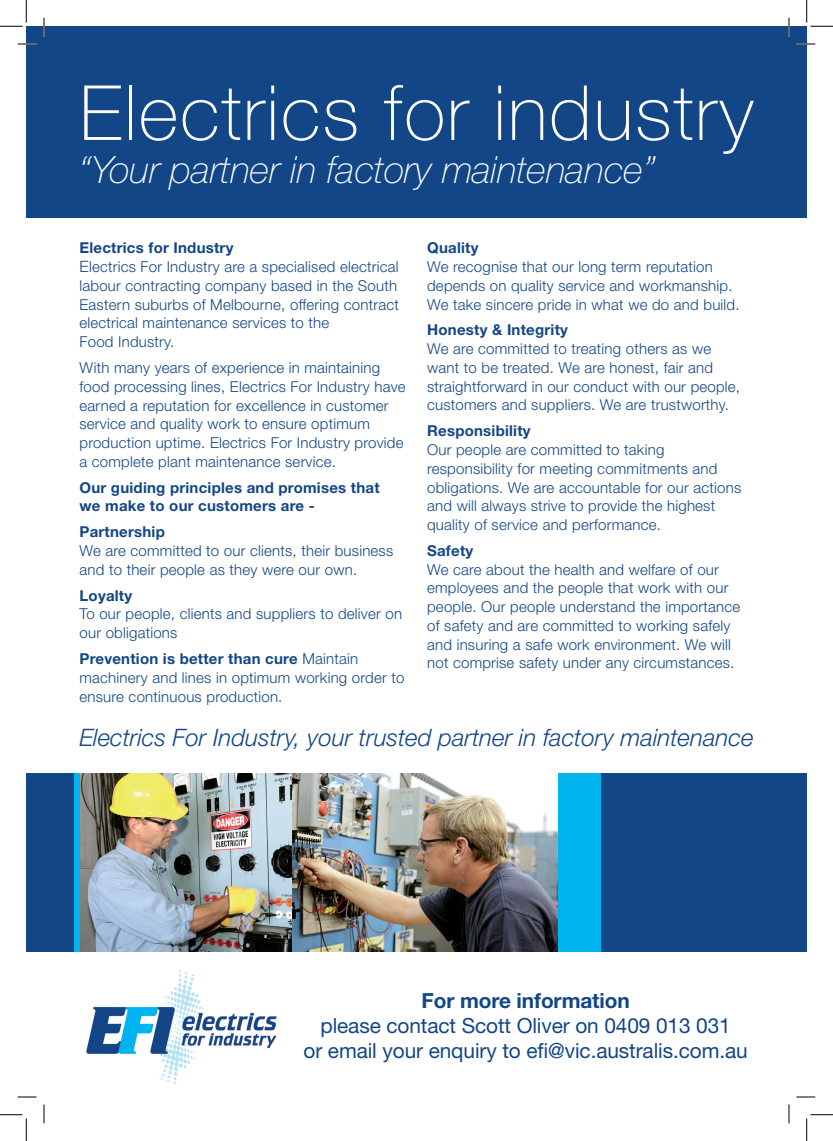
<style>
.page{position:relative;width:833px;height:1141px;background:#fff}
.page>*{position:absolute;margin:0;border:0;box-sizing:border-box;transform-origin:0 0}
.t1{font:100 76.12px "Helvetica Neue";letter-spacing:.025em;color:#fff}
.t2{font:italic 100 37.62px "Helvetica Neue";color:#fff}
.t3{font:italic 300 24px "Helvetica Neue";color:#134686}
.t4{font:20.88px/25px "Helvetica Neue";letter-spacing:-.005em;color:#134686;text-align:center}
.t5{font:700 20.88px "Helvetica Neue";letter-spacing:-.005em;color:#134686}
.t6{font:300 15px/18.8px "Helvetica Neue";letter-spacing:.015em;color:#134686}
.t7{font:700 15px/18.8px "Helvetica Neue";letter-spacing:.015em;color:#134686}
.s1{font-weight:700}
.s2{font-size:15.62px}
</style>
<div class="page">
<img style="left:86px;top:970px;width:191px;height:113px">
<div style="left:26px;top:26px;width:780px;height:192px;background:#134686"></div>
<img style="left:79px;top:773px;width:213px;height:178px">
<div style="left:553px;top:773px;width:53px;height:178px;background:#00b4ef"></div>
<svg style="left:73px;top:773px;width:6px;height:178px"></svg>
<div style="left:600px;top:773px;width:206px;height:178px;background:#134686"></div>
<img style="left:292px;top:773px;width:265px;height:178px">
<div style="left:26px;top:773px;width:47px;height:178px;background:#134686"></div>
<svg style="left:18px;top:43px;width:18px;height:2px"></svg>
<svg style="left:796px;top:43px;width:18px;height:2px"></svg>
<svg style="left:18px;top:1096px;width:18px;height:1px"></svg>
<svg style="left:796px;top:1096px;width:18px;height:1px"></svg>
<svg style="left:43px;top:18px;width:2px;height:18px"></svg>
<svg style="left:43px;top:1104px;width:2px;height:19px"></svg>
<svg style="left:788px;top:18px;width:1px;height:18px"></svg>
<svg style="left:788px;top:1104px;width:1px;height:19px"></svg>
<svg style="left:0;top:0;width:27px;height:27px"></svg>
<svg style="left:0;top:1114px;width:27px;height:26px"></svg>
<svg style="left:806px;top:0;width:26px;height:27px"></svg>
<svg style="left:806px;top:1114px;width:26px;height:26px"></svg>
<h1 class="t1" style="left:79px;top:85px;width:675px">Electrics for industry</h1>
<h2 class="t2" style="left:79px;top:156px;width:576px">“Your partner in factory maintenance”</h2>
<p class="t6" style="left:79px;top:240px;width:321px"><span class="s1">Electrics for Industry<br></span><span class="s2">E</span>lectrics For Industry are a specialised electrical labour contracting company based in the South Eastern suburbs of Melbourne, offering contract electrical maintenance services to the<br>Food Industry.</p>
<p class="t6" style="left:79px;top:359px;width:327px">With many years of experience in maintaining food processing lines, Electrics For Industry have earned a reputation for excellence in customer service and quality work to ensure optimum production uptime. Electrics For Industry provide a complete plant maintenance service.</p>
<p class="t7" style="left:79px;top:479px;width:301px">Our guiding principles and promises that we make to our customers are -</p>
<p class="t7" style="left:79px;top:524px;width:87px">Partnership</p>
<p class="t6" style="left:79px;top:542px;width:315px">We are committed to our clients, their business and to their people as they were our own.</p>
<p class="t7" style="left:79px;top:587px;width:54px">Loyalty</p>
<p class="t6" style="left:79px;top:606px;width:324px">To our people, clients and suppliers to deliver on our obligations</p>
<p class="t6" style="left:79px;top:650px;width:326px"><span class="s1">Prevention is better than cure</span> Maintain machinery and lines in optimum working order to ensure continuous production.</p>
<p class="t7" style="left:427px;top:240px;width:53px">Quality</p>
<p class="t6" style="left:427px;top:259px;width:314px">We recognise that our long term reputation depends on quality service and workmanship.<br>We take sincere pride in what we do and build.</p>
<p class="t7" style="left:427px;top:322px;width:142px">Honesty &amp; Integrity</p>
<p class="t6" style="left:427px;top:341px;width:314px">We are committed to treating others as we want to be treated. We are honest, fair and straightforward in our conduct with our people, customers and suppliers. We are trustworthy.</p>
<p class="t7" style="left:427px;top:423px;width:105px">Responsibility</p>
<p class="t6" style="left:427px;top:441px;width:315px">Our people are committed to taking responsibility for meeting commitments and obligations. We are accountable for our actions and will always strive to provide the highest quality of service and performance.</p>
<p class="t7" style="left:427px;top:542px;width:48px">Safety</p>
<p class="t6" style="left:427px;top:561px;width:314px">We care about the health and welfare of our employees and the people that work with our people. Our people understand the importance of safety and are committed to working safely and insuring a safe work environment. We will not comprise safety under any circumstances.</p>
<h3 class="t3" style="left:79px;top:729px;width:675px">Electrics For Industry, your trusted partner in factory maintenance</h3>
<h3 class="t5" style="left:421px;top:992px;width:210px">For more information</h3>
<h3 class="t4" style="left:303px;top:1014px;width:445px">please contact Scott Oliver on 0409 013 031<br>or email your enquiry to efi@vic.australis.com.au</h3>
</div>
